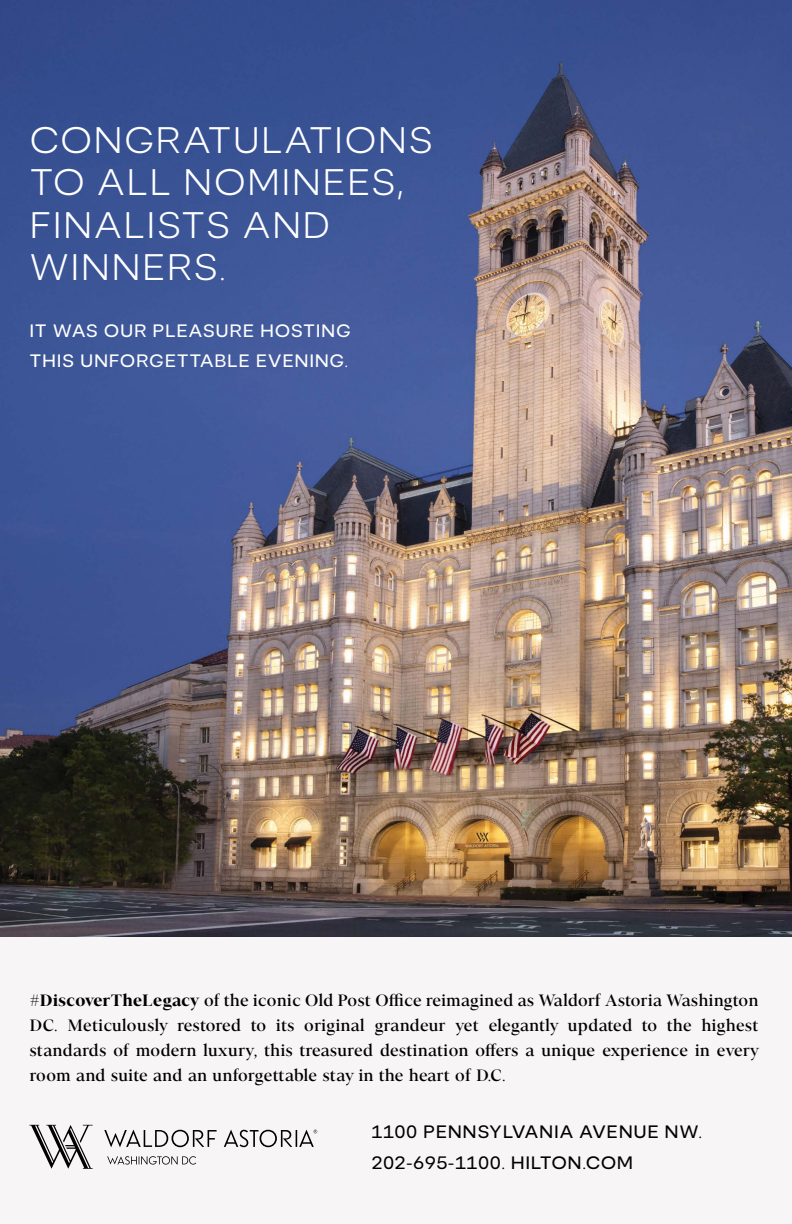
<style>
.page{position:relative;width:792px;height:1224px;background:#f7f5f5}
.page>*{position:absolute;margin:0;border:0;box-sizing:border-box;transform-origin:0 0}
.t1{font:300 35.4px/42.5px "Astoria Sans";letter-spacing:.035em;color:#fff}
.t2{font:17.2px/25.1px "Astoria Serif";letter-spacing:-.01em;color:#000;text-align:justify}
.t3{font:17.2px/30.5px "Astoria Sans";letter-spacing:.035em;color:#fff}
.t4{font:17.2px/30.5px "Astoria Sans";letter-spacing:.03em;color:#000}
.s1{font-weight:700}
</style>
<div class="page">
<img style="left:0;top:0;width:792px;height:936px">
<svg style="left:29px;top:1125px;width:288px;height:44px"></svg>
<h1 class="t1" style="left:30px;top:118px;width:405px">CONGRATULATIONS<br>TO ALL NOMINEES,<br>FINALISTS AND<br>WINNERS.</h1>
<p class="t3" style="left:30px;top:315px;width:323px">IT WAS OUR PLEASURE HOSTING<br>THIS UNFORGETTABLE EVENING.</p>
<p class="t2" style="left:29px;top:987px;width:732px"><span class="s1">#DiscoverTheLegacy</span> of the iconic Old Post Office reimagined as Waldorf Astoria Washington DC. Meticulously restored to its original grandeur yet elegantly updated to the highest standards of modern luxury, this treasured destination offers a unique experience in every room and suite and an unforgettable stay in the heart of D.C.</p>
<p class="t4" style="left:371px;top:1117px;width:332px">1100 PENNSYLVANIA AVENUE NW.<br>202-695-1100. HILTON.COM</p>
</div>
